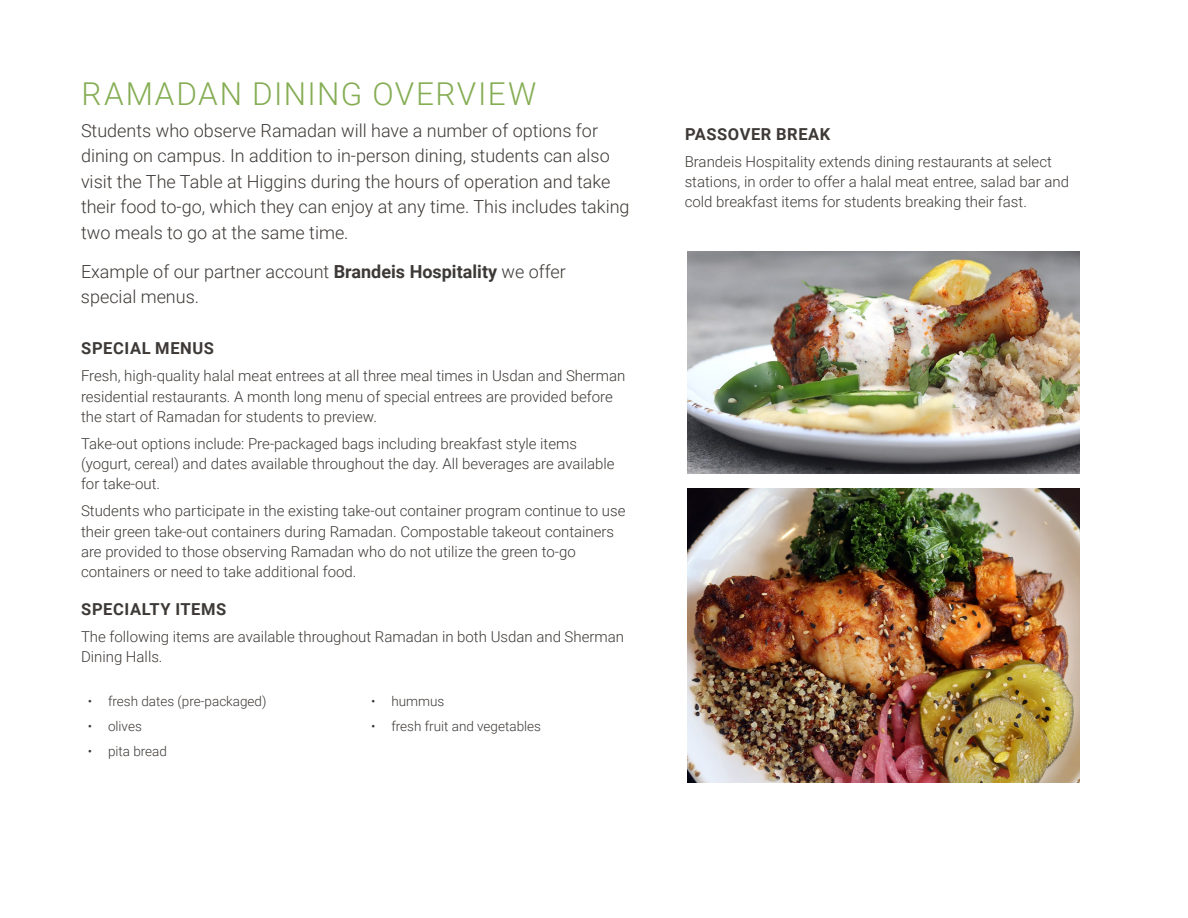
<style>
.page{position:relative;width:1188px;height:918px;background:#fff}
.page>*{position:absolute;margin:0;border:0;box-sizing:border-box;transform-origin:0 0}
.t1{font:300 31.5px "Roboto";letter-spacing:.05em;color:#85ad54}
.t2{font:300 18px/25.5px "Roboto";color:#3d3936}
.t3{font:700 16.5px "Roboto";letter-spacing:.035em;color:#3d3936}
.t4{font:300 15px/20.2px "Roboto";color:#3d3936}
.t5{font:300 13.5px "Roboto";color:#3d3936}
.s1{font-weight:700}
</style>
<div class="page">
<img style="left:688px;top:252px;width:392px;height:221px">
<img style="left:688px;top:488px;width:392px;height:295px">
<h1 class="t1" style="left:82px;top:71px;width:456px">RAMADAN DINING OVERVIEW</h1>
<p class="t2" style="left:81px;top:117px;width:550px">Students who observe Ramadan will have a number of options for dining on campus. In addition to in-person dining, students can also visit the The Table at Higgins during the hours of operation and take their food to-go, which they can enjoy at any time. This includes taking two meals to go at the same time.</p>
<p class="t2" style="left:81px;top:258px;width:486px">Example of our partner account <span class="s1">Brandeis Hospitality</span> we offer special menus.</p>
<p class="t3" style="left:81px;top:337px;width:134px">SPECIAL MENUS</p>
<p class="t4" style="left:81px;top:365px;width:546px">Fresh, high-quality halal meat entrees at all three meal times in Usdan and Sherman residential restaurants. A month long menu of special entrees are provided before the start of Ramadan for students to preview.</p>
<p class="t4" style="left:81px;top:433px;width:535px">Take-out options include: Pre-packaged bags including breakfast style items (yogurt, cereal) and dates available throughout the day. All beverages are available for take-out.</p>
<p class="t4" style="left:81px;top:500px;width:546px">Students who participate in the existing take-out container program continue to use their green take-out containers during Ramadan. Compostable takeout containers are provided to those observing Ramadan who do not utilize the green to-go containers or need to take additional food.</p>
<p class="t3" style="left:81px;top:597px;width:147px">SPECIALTY ITEMS</p>
<p class="t4" style="left:81px;top:626px;width:545px">The following items are available throughout Ramadan in both Usdan and Sherman<br>Dining Halls.</p>
<p class="t5" style="left:88px;top:692px;width:180px">• fresh dates (pre-packaged)</p>
<p class="t5" style="left:88px;top:717px;width:56px">• olives</p>
<p class="t5" style="left:88px;top:742px;width:81px">• pita bread</p>
<p class="t5" style="left:371px;top:692px;width:75px">• hummus</p>
<p class="t5" style="left:371px;top:717px;width:171px">• fresh fruit and vegetables</p>
<p class="t3" style="left:685px;top:122px;width:147px">PASSOVER BREAK</p>
<p class="t4" style="left:685px;top:151px;width:386px">Brandeis Hospitality extends dining restaurants at select stations, in order to offer a halal meat entree, salad bar and cold breakfast items for students breaking their fast.</p>
</div>
